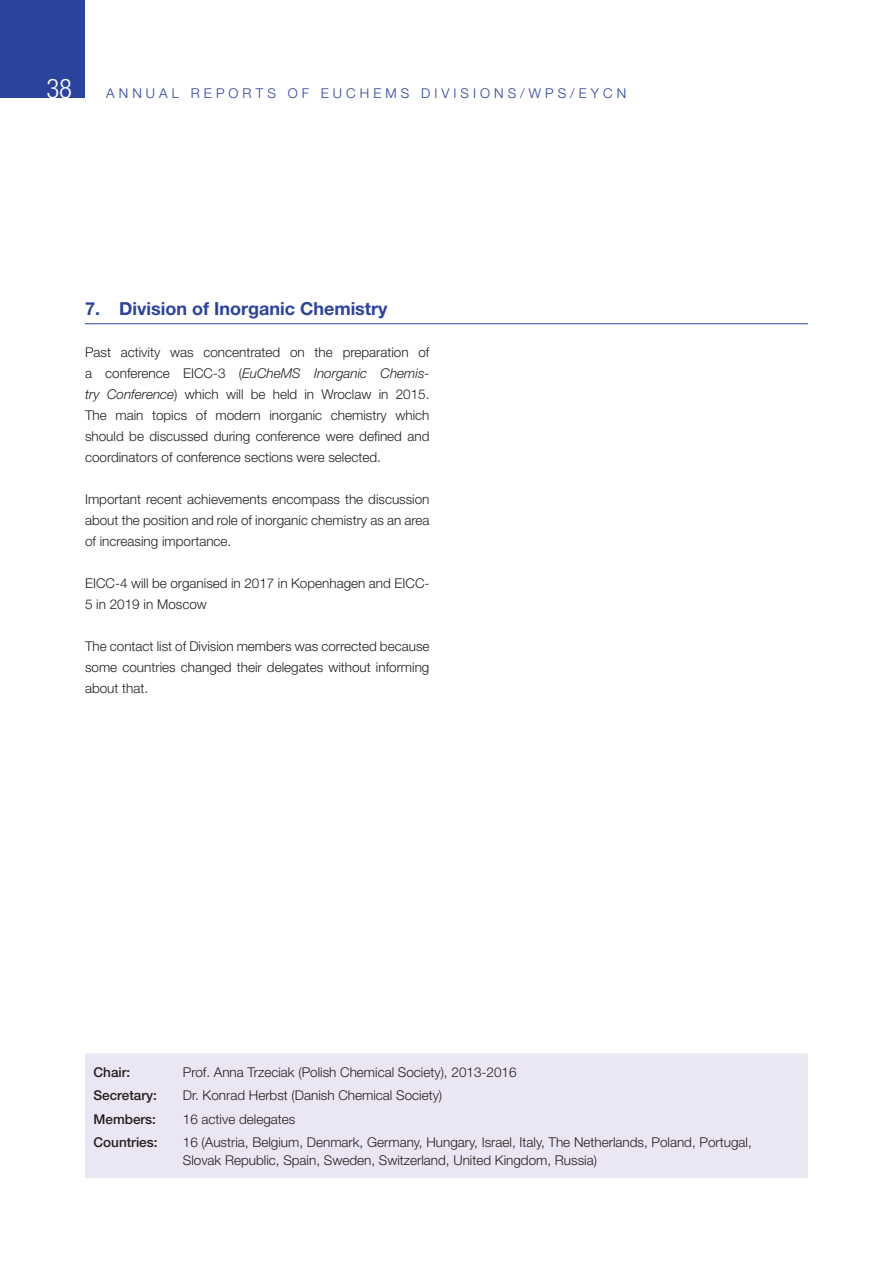
<style>
.page{position:relative;width:893px;height:1263px;background:#fff}
.page>*{position:absolute;margin:0;border:0;box-sizing:border-box;transform-origin:0 0}
.t1{font:300 condensed 27px "Helvetica Neue";color:#fff}
.t2{font:700 18px "Helvetica Neue";color:#2b439d}
.t3{font:300 13.5px/21px "Helvetica Neue";color:#241f1f;text-align:justify}
.t4{font:300 13.5px "Helvetica Neue";letter-spacing:.3em;color:#2b439d}
.t5{font:500 13.5px "Helvetica Neue";color:#241f1f}
.s1{font-style:italic}
</style>
<div class="page">
<div style="left:0;top:0;width:85px;height:98px;background:#2b439d"></div>
<hr style="left:85px;top:323px;width:723px;height:1px;background:#2b439d">
<div style="left:85px;top:1053px;width:723px;height:125px;background:#eae6f3"></div>
<h1 class="t1" style="left:46px;top:73px;width:27px">38</h1>
<p class="t4" style="left:106px;top:85px;width:519px">Annual reports of EuCheMS Divisions/WPs/EYCN</p>
<h2 class="t2" style="left:85px;top:297px;width:304px">7. Division of Inorganic Chemistry</h2>
<p class="t3" style="left:85px;top:341px;width:346px">Past activity was concentrated on the preparation of a conference EICC-3 (<span class="s1">EuCheMS Inorganic Chemis&shy;try Conference</span>) which will be held in Wroclaw in 2015.<br>The main topics of modern inorganic chemistry which should be discussed during conference were defined and coordinators of conference sections were selected.</p>
<p class="t3" style="left:85px;top:488px;width:346px">Important recent achievements encompass the discussion about the position and role of inorganic chemistry as an area of increasing importance.</p>
<p class="t3" style="left:85px;top:572px;width:346px">EICC-4 will be organised in 2017 in Kopenhagen and EICC-<br>5 in 2019 in Moscow</p>
<p class="t3" style="left:85px;top:635px;width:346px">The contact list of Division members was corrected because some countries changed their delegates without informing about that.</p>
<p class="t5" style="left:94px;top:1064px;width:38px">Chair:</p>
<p class="t3" style="left:183px;top:1061px;width:335px">Prof. Anna Trzeciak (Polish Chemical Society), 2013-2016</p>
<p class="t5" style="left:94px;top:1087px;width:65px">Secretary:</p>
<p class="t3" style="left:183px;top:1085px;width:261px">Dr. Konrad Herbst (Danish Chemical Society)</p>
<p class="t5" style="left:94px;top:1111px;width:64px">Members:</p>
<p class="t3" style="left:183px;top:1108px;width:114px">16 active delegates</p>
<p class="t5" style="left:94px;top:1134px;width:66px">Countries:</p>
<p class="t3" style="left:183px;top:1133px;width:570px;line-height:18px">16 (Austria, Belgium, Denmark, Germany, Hungary, Israel, Italy, The Netherlands, Poland, Portugal,<br>Slovak Republic, Spain, Sweden, Switzerland, United Kingdom, Russia)</p>
</div>
